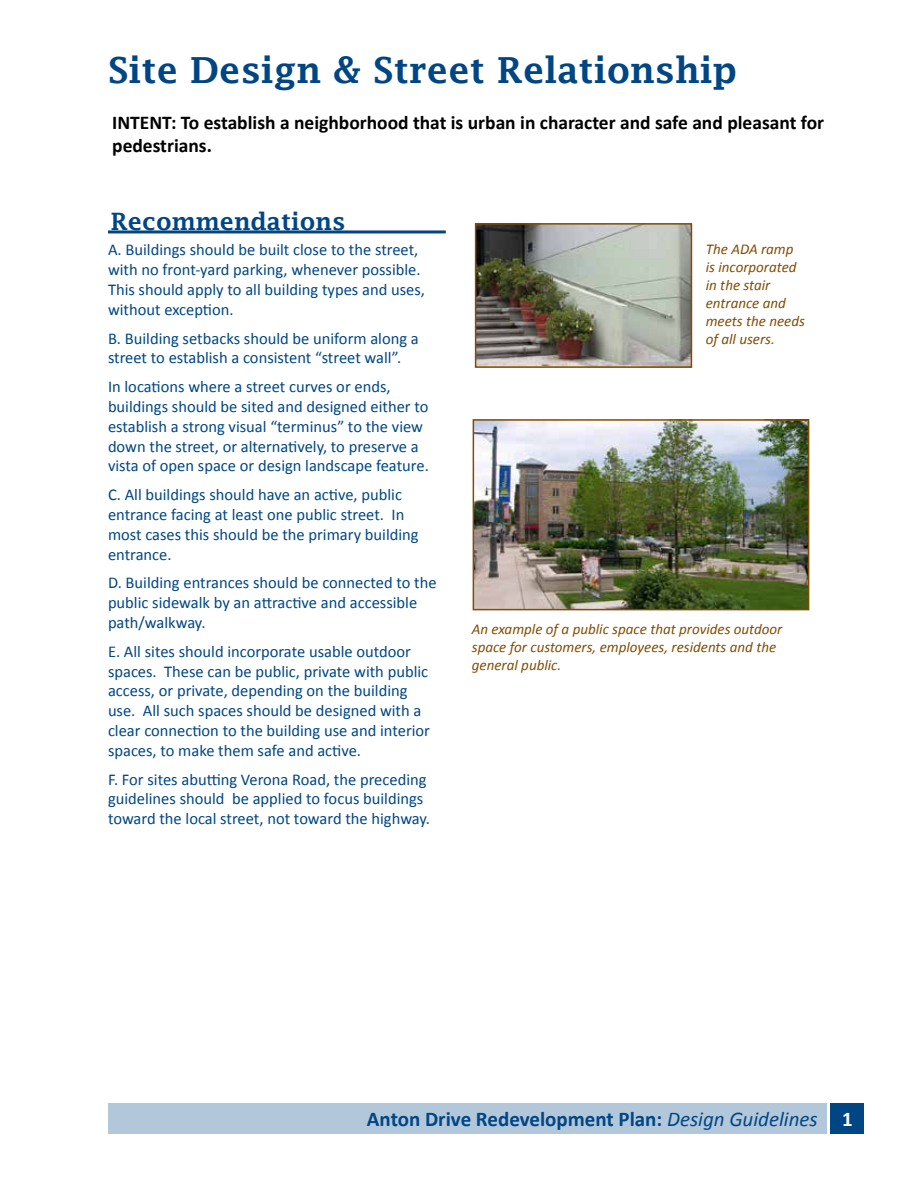
<style>
.page{position:relative;width:918px;height:1188px;background:#fff}
.page>*{position:absolute;margin:0;border:0;box-sizing:border-box;transform-origin:0 0}
.t1{font:600 36px "Lucida Fax";color:#004684}
.t2{font:600 24px "Lucida Fax";color:#004684}
.t3{font:700 21px "Calibri";color:#004684}
.t4{font:700 19.5px/23.4px "Calibri";color:#000}
.t5{font:16.5px/19.8px "Calibri";color:#004684}
.t6{font:italic 15px/18px "Calibri";color:#844c00}
.s1{font-weight:400;font-style:italic}
.s2{color:#fff}
</style>
<div class="page">
<div style="left:831px;top:1103px;width:33px;height:31px;background:#004684"></div>
<div style="left:108px;top:1103px;width:718px;height:31px;background:#b3c7da"></div>
<hr style="left:108px;top:230px;width:338px;height:3px;background:#004684">
<img style="left:476px;top:422px;width:330px;height:185px">
<div style="left:473px;top:419px;width:336px;height:191px;border:2px solid #844c00"></div>
<img style="left:478px;top:226px;width:211px;height:139px">
<div style="left:475px;top:223px;width:217px;height:145px;border:2px solid #844c00"></div>
<h1 class="t1" style="left:108px;top:50px;width:631px">Site Design &amp; Street Relationship</h1>
<p class="t4" style="left:112px;top:110px;width:713px">INTENT: To establish a neighborhood that is urban in character and safe and pleasant for pedestrians.</p>
<h2 class="t2" style="left:111px;top:207px;width:236px">Recommendations</h2>
<p class="t5" style="left:108px;top:240px;width:318px">A. Buildings should be built close to the street, with no front-yard parking, whenever possible.<br>This should apply to all building types and uses, without exception.</p>
<p class="t5" style="left:108px;top:328px;width:312px">B. Building setbacks should be uniform along a street to establish a consistent “street wall”.</p>
<p class="t5" style="left:108px;top:377px;width:322px">In locations where a street curves or ends, buildings should be sited and designed either to establish a strong visual “terminus” to the view down the street, or alternatively, to preserve a vista of open space or design landscape feature.</p>
<p class="t5" style="left:108px;top:485px;width:312px">C. All buildings should have an active, public entrance facing at least one public street. In most cases this should be the primary building entrance.</p>
<p class="t5" style="left:108px;top:573px;width:330px">D. Building entrances should be connected to the public sidewalk by an attractive and accessible path/walkway.</p>
<p class="t5" style="left:108px;top:641px;width:324px">E. All sites should incorporate usable outdoor spaces. These can be public, private with public access, or private, depending on the building use. All such spaces should be designed with a clear connection to the building use and interior spaces, to make them safe and active.</p>
<p class="t5" style="left:108px;top:769px;width:324px">F. For sites abutting Verona Road, the preceding guidelines should be applied to focus buildings toward the local street, not toward the highway.</p>
<p class="t6" style="left:706px;top:239px;width:101px">The ADA ramp is incorporated in the stair entrance and meets the needs of all users.</p>
<p class="t6" style="left:472px;top:619px;width:312px">An example of a public space that provides outdoor space for customers, employees, residents and the general public.</p>
<p class="t3" style="left:367px;top:1106px;width:487px">Anton Drive Redevelopment Plan: <span class="s1">Design Guidelines</span> <span class="s2">1</span></p>
</div>
